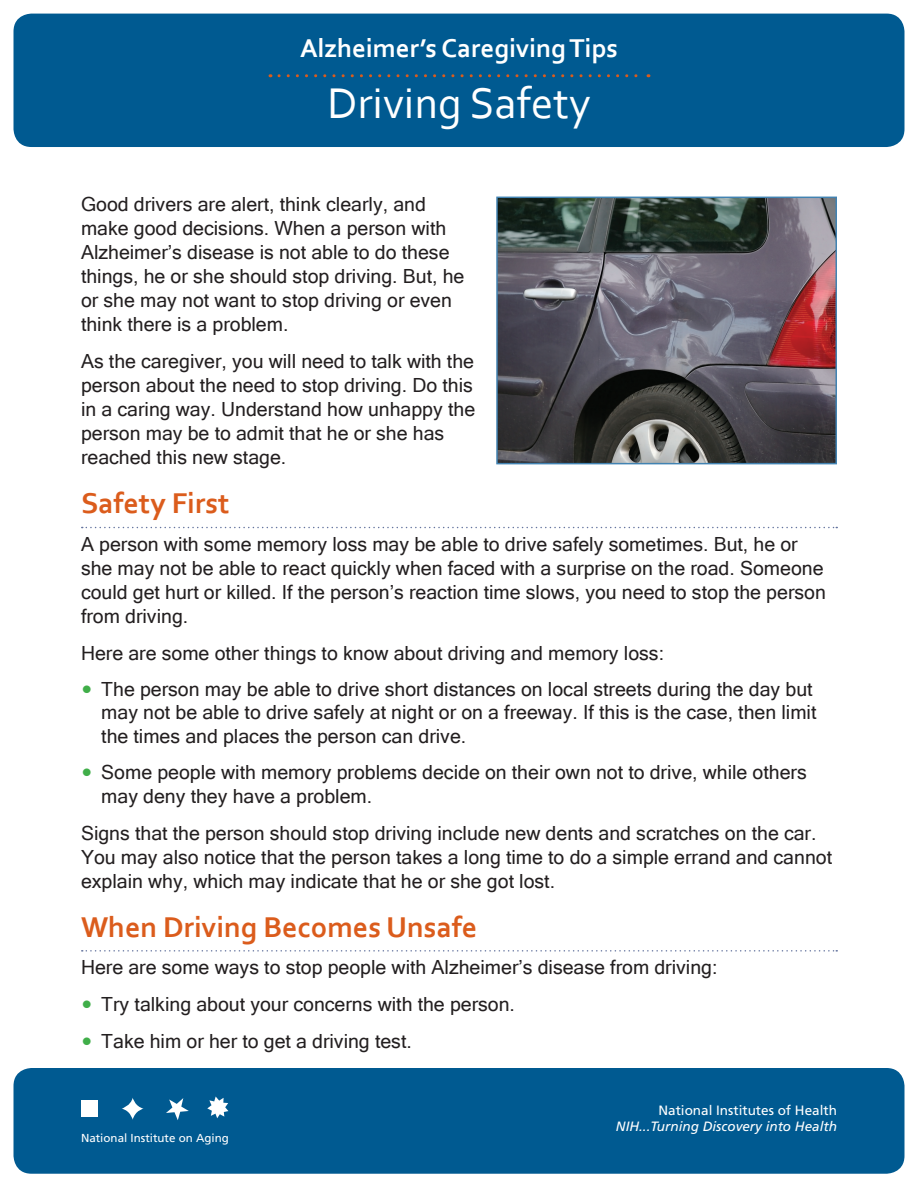
<style>
.page{position:relative;width:918px;height:1188px;background:#fff}
.page>*{position:absolute;margin:0;border:0;box-sizing:border-box;transform-origin:0 0}
.Title-_white_CORBEL{font:45px "Corbel";color:#fff}
.H1-_orange_underline{font:700 30px "Corbel";color:#db5c1c}
.H1-_orange_underline-2{font:700 27px "Corbel";color:#fff}
.body_text-_13_16{font:19.5px/24px "Microsoft Sans Serif";color:#231f20}
.NIH_text{font:italic 13.5px/16.2px "Frutiger LT Std";color:#fff;text-align:right}
.t1{font:11.55px "Frutiger LT Std";color:#fff}
.s1{font-family:"Verdana";font-size:21px;color:#40ae49}
.s2{font-style:normal}
</style>
<div class="page">
<svg style="left:82px;top:527px;width:755px;height:1px"></svg>
<svg style="left:82px;top:950px;width:755px;height:2px"></svg>
<div style="left:14px;top:14px;width:890px;height:133px;background:#005a91;border-radius:18px"></div>
<div style="left:14px;top:1068px;width:890px;height:106px;background:#005a91;border-radius:18px"></div>
<img style="left:499px;top:200px;width:335px;height:261px">
<div style="left:496px;top:197px;width:341px;height:267px;border:2px solid #4283b2"></div>
<div style="left:81px;top:1101px;width:16px;height:16px;background:#fff"></div>
<svg style="left:122px;top:1098px;width:22px;height:22px"></svg>
<svg style="left:166px;top:1098px;width:23px;height:22px"></svg>
<svg style="left:207px;top:1097px;width:21px;height:21px"></svg>
<svg style="left:279px;top:74px;width:370px;height:3px"></svg>
<p class="H1-_orange_underline-2" style="left:300px;top:31px;width:319px">Alzheimer’s Caregiving Tips</p>
<p class="Title-_white_CORBEL" style="left:327px;top:75px;width:265px">Driving Safety</p>
<p class="body_text-_13_16" style="left:81px;top:192px;width:385px">Good drivers are alert, think clearly, and make good decisions. When a person with Alzheimer’s disease is not able to do these things, he or she should stop driving. But, he or she may not want to stop driving or even think there is a problem.</p>
<p class="body_text-_13_16" style="left:81px;top:349px;width:396px">As the caregiver, you will need to talk with the person about the need to stop driving. Do this in a caring way. Understand how unhappy the person may be to admit that he or she has reached this new stage.</p>
<p class="H1-_orange_underline" style="left:81px;top:485px;width:150px">Safety First</p>
<p class="body_text-_13_16" style="left:81px;top:531px;width:746px">A person with some memory loss may be able to drive safely sometimes. But, he or she may not be able to react quickly when faced with a surprise on the road. Someone could get hurt or killed. If the person’s reaction time slows, you need to stop the person from driving.</p>
<p class="body_text-_13_16" style="left:81px;top:640px;width:585px">Here are some other things to know about driving and memory loss:</p>
<p class="body_text-_13_16" style="left:101px;top:677px;width:717px;line-height:23.4px;text-indent:-20px"><span class="s1">•</span> The person may be able to drive short distances on local streets during the day but may not be able to drive safely at night or on a freeway. If this is the case, then limit the times and places the person can drive.</p>
<p class="body_text-_13_16" style="left:101px;top:760px;width:707px;line-height:23.4px;text-indent:-20px"><span class="s1">•</span> Some people with memory problems decide on their own not to drive, while others may deny they have a problem.</p>
<p class="body_text-_13_16" style="left:81px;top:820px;width:753px">Signs that the person should stop driving include new dents and scratches on the car.<br>You may also notice that the person takes a long time to do a simple errand and cannot explain why, which may indicate that he or she got lost.</p>
<p class="H1-_orange_underline" style="left:81px;top:908px;width:398px">When Driving Becomes Unsafe</p>
<p class="body_text-_13_16" style="left:81px;top:954px;width:638px">Here are some ways to stop people with Alzheimer’s disease from driving:</p>
<p class="body_text-_13_16" style="left:81px;top:991px;width:436px"><span class="s1">•</span> Try talking about your concerns with the person.</p>
<p class="body_text-_13_16" style="left:81px;top:1028px;width:332px"><span class="s1">•</span> Take him or her to get a driving test.</p>
<p class="t1" style="left:81px;top:1132px;width:149px">National Institute on Aging</p>
<p class="NIH_text" style="left:616px;top:1102px;width:223px"><span class="s2">National Institutes of Health<br></span>NIH...Turning Discovery into Health</p>
</div>
